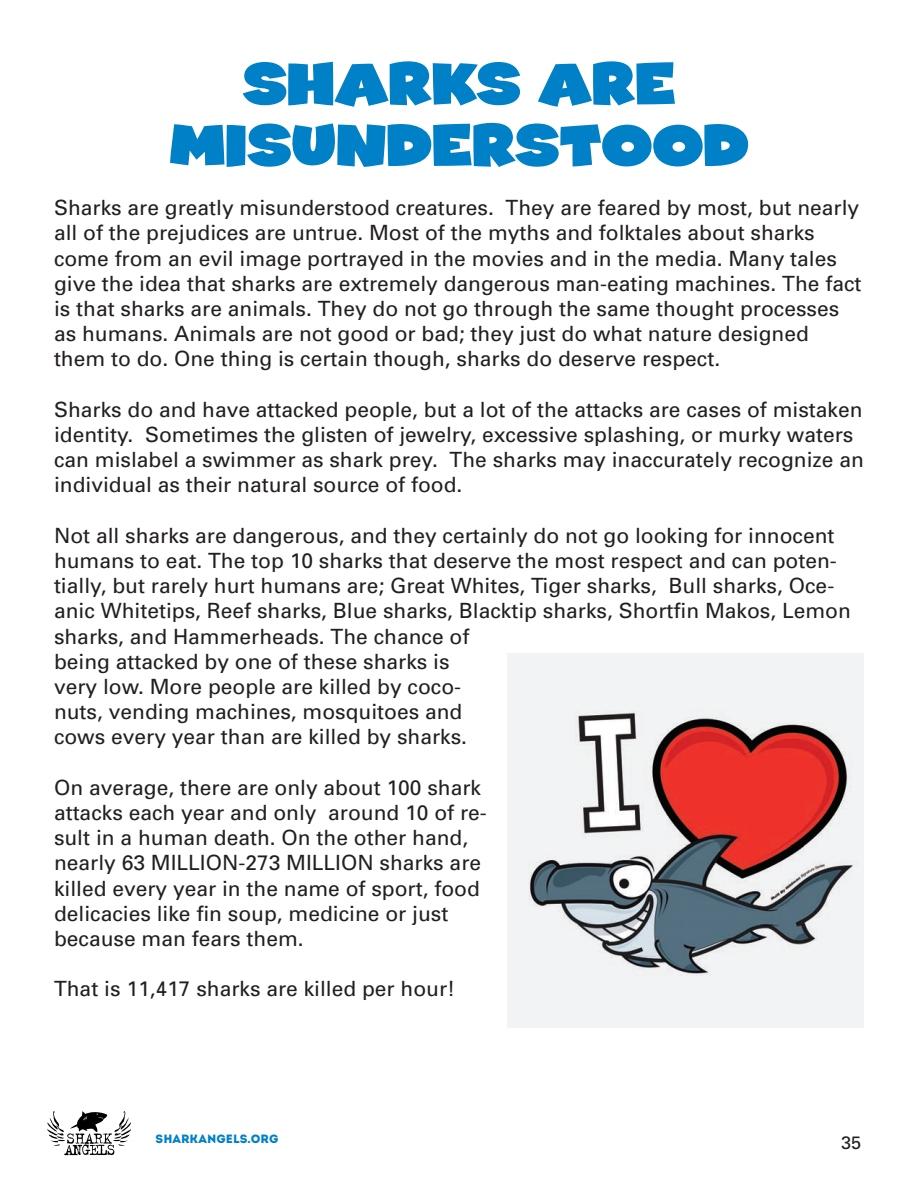
<style>
.page{position:relative;width:918px;height:1188px;background:#fff}
.page>*{position:absolute;margin:0;border:0;box-sizing:border-box;transform-origin:0 0}
.t1{font:900 60px/61.5px "Coop";letter-spacing:-.005em;color:#0080c7;text-align:center}
.t2{font:21px/25.2px "Univers";color:#231f20}
.t3{font:18px "Univers";color:#231f20}
.t4{font:12px "Intro";color:#0080c7}
</style>
<div class="page">
<svg style="left:47px;top:1111px;width:84px;height:44px"></svg>
<img style="left:508px;top:654px;width:356px;height:374px">
<h1 class="t1" style="left:169px;top:49px;width:582px">SHARKS ARE<br>MISUNDERSTOOD</h1>
<p class="t2" style="left:54px;top:195px;width:809px">Sharks are greatly misunderstood creatures. They are feared by most, but nearly all of the prejudices are untrue. Most of the myths and folktales about sharks come from an evil image portrayed in the movies and in the media. Many tales give the idea that sharks are extremely dangerous man-eating machines. The fact is that sharks are animals. They do not go through the same thought processes as humans. Animals are not good or bad; they just do what nature designed them to do. One thing is certain though, sharks do deserve respect.</p>
<p class="t2" style="left:54px;top:396px;width:811px">Sharks do and have attacked people, but a lot of the attacks are cases of mistaken identity. Sometimes the glisten of jewelry, excessive splashing, or murky waters can mislabel a swimmer as shark prey. The sharks may inaccurately recognize an individual as their natural source of food.</p>
<p class="t2" style="left:54px;top:522px;width:798px">Not all sharks are dangerous, and they certainly do not go looking for innocent humans to eat. The top 10 sharks that deserve the most respect and can poten&shy;tially, but rarely hurt humans are; Great Whites, Tiger sharks, Bull sharks, Oce&shy;anic Whitetips, Reef sharks, Blue sharks, Blacktip sharks, Shortfin Makos, Lemon sharks, and Hammerheads. The chance of<br>being attacked by one of these sharks is<br>very low. More people are killed by coco-<br>nuts, vending machines, mosquitoes and<br>cows every year than are killed by sharks.</p>
<p class="t2" style="left:54px;top:774px;width:434px">On average, there are only about 100 shark attacks each year and only around 10 of re&shy;sult in a human death. On the other hand, nearly 63 MILLION-273 MILLION sharks are killed every year in the name of sport, food delicacies like fin soup, medicine or just because man fears them.</p>
<p class="t2" style="left:54px;top:976px;width:403px">That is 11,417 sharks are killed per hour!</p>
<p class="t4" style="left:156px;top:1132px;width:124px">SHARKANGELS.ORG</p>
<p class="t3" style="left:841px;top:1131px;width:22px">35</p>
</div>
